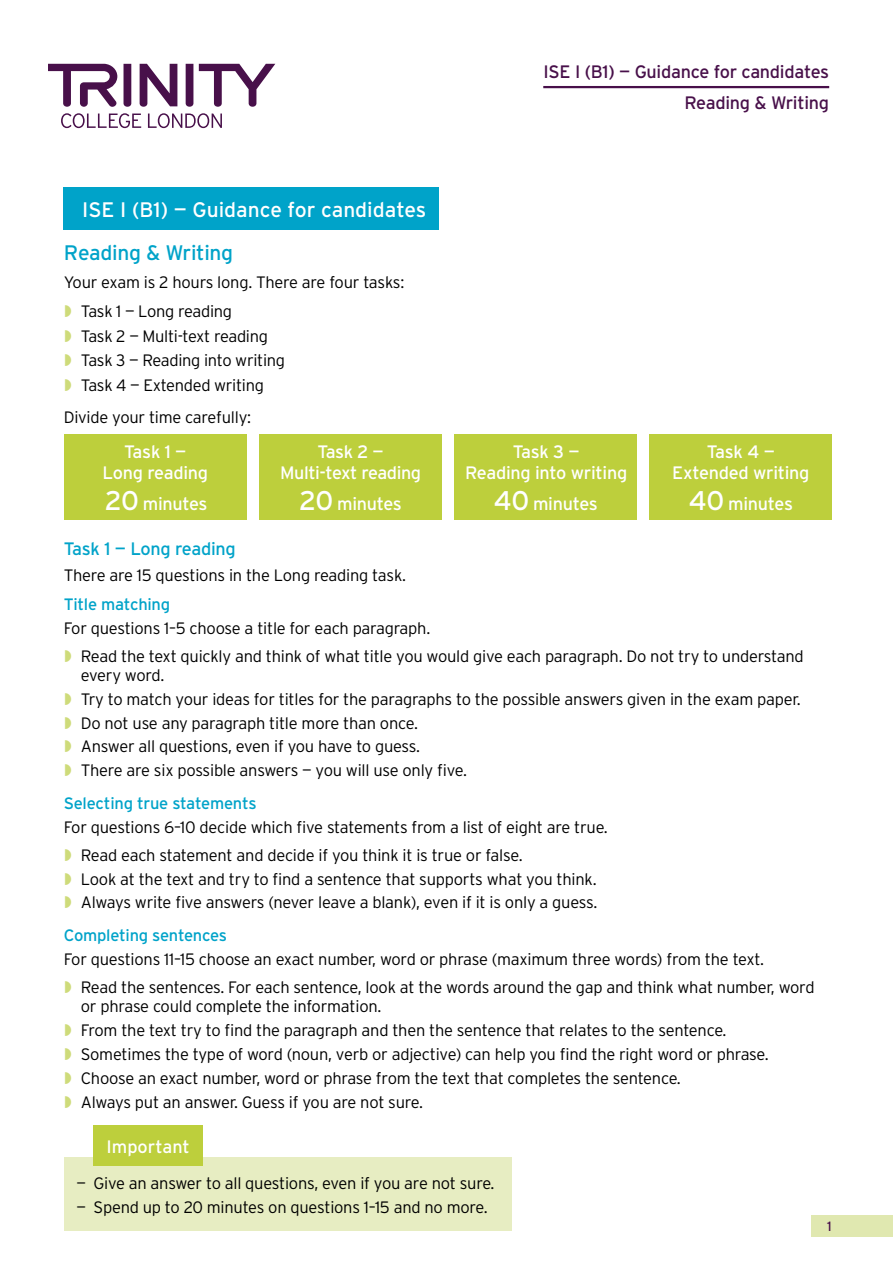
<style>
.page{position:relative;width:893px;height:1263px;background:#fff}
.page>*{position:absolute;margin:0;border:0;box-sizing:border-box;transform-origin:0 0}
.t1{font:21px "Interstate";color:#fff}
.t2{font:21px "Interstate";letter-spacing:-.015em;color:#00a3c9}
.t3{font:18px/21px "Interstate";letter-spacing:-.015em;color:#fff;text-align:center}
.t4{font:18px/30.5px "Interstate";letter-spacing:-.015em;color:#48104a;text-align:right}
.t5{font:18px "Interstate";letter-spacing:-.015em;color:#00a3c9}
.t6{font:300 16.5px/23.7px "Interstate";letter-spacing:-.015em;color:#000}
.t7{font:16.5px "Interstate";letter-spacing:-.015em;color:#00a3c9}
.t8{font:13.5px "Interstate";color:#48104a}
.s1{font-size:27px}
</style>
<div class="page">
<svg style="left:61px;top:113px;width:80px;height:15px"></svg>
<svg style="left:148px;top:113px;width:74px;height:15px"></svg>
<svg style="left:124px;top:64px;width:7px;height:43px"></svg>
<svg style="left:140px;top:64px;width:37px;height:43px"></svg>
<svg style="left:186px;top:64px;width:7px;height:43px"></svg>
<svg style="left:199px;top:64px;width:76px;height:43px"></svg>
<svg style="left:48px;top:64px;width:69px;height:43px"></svg>
<div style="left:811px;top:1215px;width:82px;height:21px;background:#e0e8b0"></div>
<hr style="left:543px;top:86px;width:286px;height:2px;background:#48104a">
<div style="left:64px;top:187px;width:375px;height:43px;background:#00a3c9"></div>
<div style="left:64px;top:1157px;width:448px;height:74px;background:#e7edc2"></div>
<div style="left:94px;top:1126px;width:109px;height:40px;background:#bdcf3c"></div>
<div style="left:64px;top:435px;width:183px;height:85px;background:#bdcf3c"></div>
<div style="left:259px;top:435px;width:183px;height:85px;background:#bdcf3c"></div>
<div style="left:454px;top:435px;width:183px;height:85px;background:#bdcf3c"></div>
<div style="left:649px;top:435px;width:183px;height:85px;background:#bdcf3c"></div>
<p class="t1" style="left:82px;top:198px;width:346px">ISE I (B1) — Guidance for candidates</p>
<p class="t2" style="left:64px;top:241px;width:171px">Reading &amp; Writing</p>
<p class="t6" style="left:81px;top:268px;width:325px;line-height:28.8px;text-indent:-17px">Your exam is 2 hours long. There are four tasks:<br>Task 1 — Long reading</p>
<p class="t6" style="left:81px;top:323px;width:206px;line-height:24.5px">Task 2 — Multi-text reading<br>Task 3 — Reading into writing<br>Task 4 — Extended writing</p>
<p class="t6" style="left:64px;top:405px;width:189px">Divide your time carefully:</p>
<p class="t4" style="left:543px;top:57px;width:287px">ISE I (B1) — Guidance for candidates<br>Reading &amp; Writing</p>
<p class="t3" style="left:465px;top:441px;width:164px">Task 3 —<br>Reading into writing</p>
<p class="t3" style="left:672px;top:441px;width:139px">Task 4 —<br>Extended writing</p>
<p class="t3" style="left:103px;top:441px;width:107px">Task 1 —<br>Long reading</p>
<p class="t3" style="left:280px;top:441px;width:142px">Task 2 —<br>Multi-text reading</p>
<p class="t3" style="left:105px;top:493px;width:104px"><span class="s1">20</span> minutes</p>
<p class="t3" style="left:299px;top:493px;width:104px"><span class="s1">20</span> minutes</p>
<p class="t3" style="left:494px;top:493px;width:106px"><span class="s1">40</span> minutes</p>
<p class="t3" style="left:689px;top:493px;width:106px"><span class="s1">40</span> minutes</p>
<p class="t5" style="left:64px;top:539px;width:174px">Task 1 — Long reading</p>
<p class="t6" style="left:64px;top:563px;width:344px">There are 15 questions in the Long reading task.</p>
<p class="t7" style="left:64px;top:594px;width:108px">Title matching</p>
<p class="t6" style="left:81px;top:614px;width:724px;line-height:28px;text-indent:-17px">For questions 1–5 choose a title for each paragraph.<br>Read the text quickly and think of what title you would give each paragraph. Do not try to understand</p>
<p class="t6" style="left:81px;top:663px;width:721px">every word.<br>Try to match your ideas for titles for the paragraphs to the possible answers given in the exam paper.<br>Do not use any paragraph title more than once.<br>Answer all questions, even if you have to guess.<br>There are six possible answers — you will use only five.</p>
<p class="t7" style="left:64px;top:794px;width:194px">Selecting true statements</p>
<p class="t6" style="left:81px;top:813px;width:529px;line-height:28px;text-indent:-17px">For questions 6–10 decide which five statements from a list of eight are true.<br>Read each statement and decide if you think it is true or false.</p>
<p class="t6" style="left:81px;top:867px;width:518px">Look at the text and try to find a sentence that supports what you think.<br>Always write five answers (never leave a blank), even if it is only a guess.</p>
<p class="t7" style="left:64px;top:926px;width:165px">Completing sentences</p>
<p class="t6" style="left:81px;top:945px;width:735px;line-height:28px;text-indent:-17px">For questions 11–15 choose an exact number, word or phrase (maximum three words) from the text.<br>Read the sentences. For each sentence, look at the words around the gap and think what number, word</p>
<p class="t6" style="left:81px;top:995px;width:689px">or phrase could complete the information.<br>From the text try to find the paragraph and then the sentence that relates to the sentence.<br>Sometimes the type of word (noun, verb or adjective) can help you find the right word or phrase.<br>Choose an exact number, word or phrase from the text that completes the sentence.<br>Always put an answer. Guess if you are not sure.</p>
<p class="t3" style="left:107px;top:1136px;width:85px">Important</p>
<p class="t6" style="left:77px;top:1171px;width:420px">— Give an answer to all questions, even if you are not sure.</p>
<p class="t6" style="left:77px;top:1195px;width:413px">— Spend up to 20 minutes on questions 1–15 and no more.</p>
<p class="t8" style="left:827px;top:1219px;width:6px">1</p>
</div>
